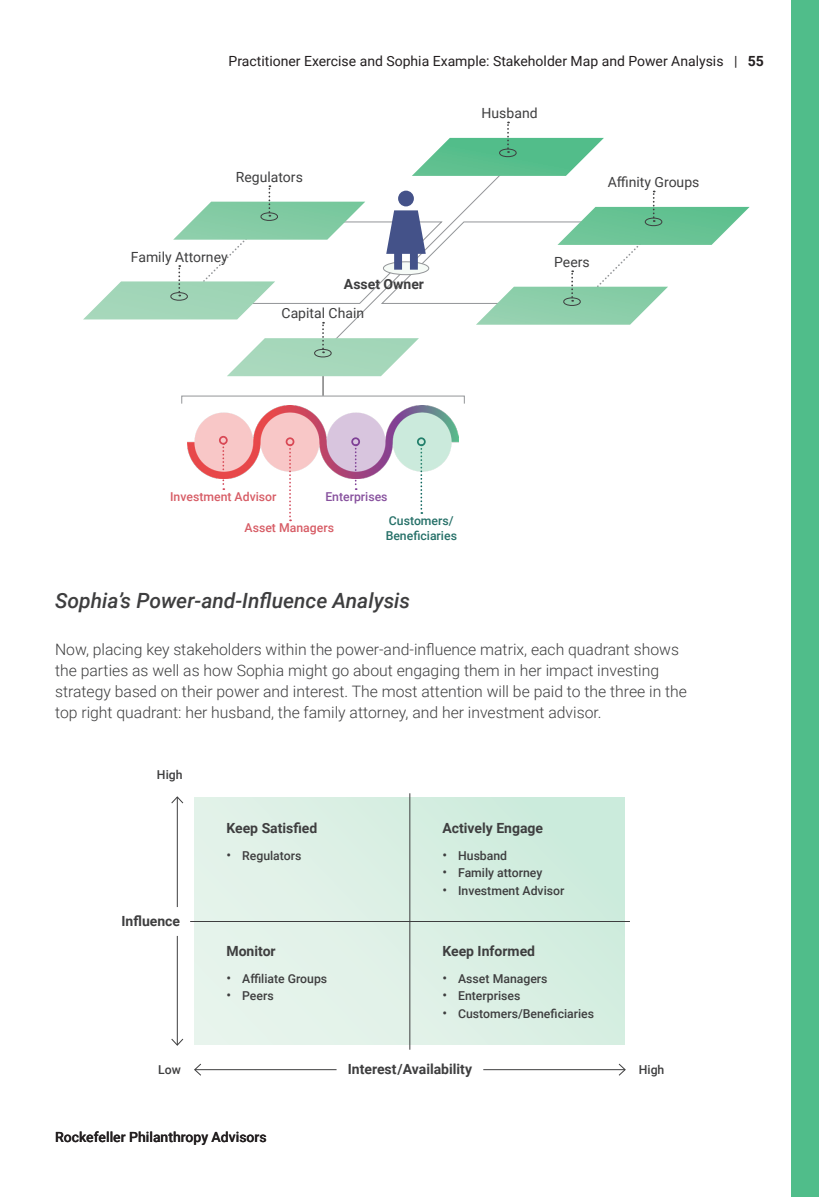
<style>
.page{position:relative;width:819px;height:1197px;background:#fff}
.page>*{position:absolute;margin:0;border:0;box-sizing:border-box;transform-origin:0 0}
.t1{font:italic 500 21px "Roboto";color:#3e3e3f}
.t2{font:300 15.75px/21px "Roboto";color:#3e3e3f}
.t3{font:700 14px "Roboto";color:#3e3e3f}
.t4{font:14px "Roboto";color:#231f20}
.t5{font:14px "Roboto";color:#3e3e3f}
.t6{font:500 14px "Roboto";color:#231f20}
.t7{font:500 12.25px "Roboto";color:#3e3e3f}
.t8{font:500 12.25px "Roboto";color:#d75d66}
.t9{font:500 12.25px/14.7px "Roboto";color:#267068}
.t10{font:500 12.25px "Roboto";color:#87519e}
.s1{font-weight:700}
.s2{font-weight:400;font-size:14px}
</style>
<div class="page">
<div style="left:791px;top:0;width:28px;height:1197px;background:#50bd8a"></div>
<div style="left:195px;top:797px;width:430px;height:248px;background:linear-gradient(to right,#e7f3eb,#ceebdd)"></div>
<hr style="left:323px;top:366px;width:1px;height:30px;background:#3e3e3f">
<hr style="left:410px;top:793px;width:1px;height:257px;background:#3e3e3f">
<hr style="left:177px;top:797px;width:1px;height:110px;background:#3e3e3f">
<svg style="left:171px;top:796px;width:13px;height:8px"></svg>
<hr style="left:177px;top:936px;width:1px;height:109px;background:#3e3e3f">
<svg style="left:171px;top:1038px;width:13px;height:8px"></svg>
<hr style="left:483px;top:1069px;width:142px;height:1px;background:#3e3e3f">
<svg style="left:618px;top:1063px;width:8px;height:13px"></svg>
<hr style="left:195px;top:1069px;width:142px;height:1px;background:#3e3e3f">
<svg style="left:194px;top:1063px;width:8px;height:13px"></svg>
<hr style="left:190px;top:921px;width:440px;height:1px;background:#3e3e3f">
<svg style="left:222px;top:479px;width:2px;height:11px"></svg>
<svg style="left:289px;top:479px;width:2px;height:42px"></svg>
<svg style="left:355px;top:479px;width:2px;height:11px"></svg>
<svg style="left:420px;top:479px;width:2px;height:35px"></svg>
<img style="left:187px;top:405px;width:271px;height:74px">
<svg style="left:83px;top:122px;width:667px;height:254px"></svg>
<div style="left:182px;top:396px;width:283px;height:8px;border:1px solid #939598"></div>
<p class="t4" style="left:229px;top:51px;width:537px">Practitioner Exercise and Sophia Example: Stakeholder Map and Power Analysis | <span class="s1">55</span></p>
<p class="t5" style="left:236px;top:167px;width:68px">Regulators</p>
<p class="t5" style="left:131px;top:247px;width:98px">Family Attorney</p>
<p class="t3" style="left:344px;top:274px;width:82px">Asset Owner</p>
<p class="t5" style="left:282px;top:304px;width:84px">Capital Chain</p>
<p class="t5" style="left:482px;top:103px;width:58px">Husband</p>
<p class="t5" style="left:608px;top:172px;width:93px">Affinity Groups</p>
<p class="t5" style="left:554px;top:252px;width:37px">Peers</p>
<p class="t8" style="left:170px;top:488px;width:108px">Investment Advisor</p>
<p class="t8" style="left:245px;top:519px;width:91px">Asset Managers</p>
<p class="t10" style="left:325px;top:488px;width:64px">Enterprises</p>
<p class="t9" style="left:386px;top:513px;width:73px">Customers/<br>Beneficiaries</p>
<p class="t1" style="left:55px;top:586px;width:357px">Sophia’s Power-and-Influence Analysis</p>
<p class="t2" style="left:55px;top:638px;width:633px">Now, placing key stakeholders within the power-and-influence matrix, each quadrant shows the parties as well as how Sophia might go about engaging them in her impact investing strategy based on their power and interest. The most attention will be paid to the three in the top right quadrant: her husband, the family attorney, and her investment advisor.</p>
<p class="t7" style="left:157px;top:766px;width:27px">High</p>
<p class="t3" style="left:122px;top:912px;width:60px">Influence</p>
<p class="t3" style="left:226px;top:818px;width:92px">Keep Satisfied</p>
<p class="t3" style="left:442px;top:818px;width:102px">Actively Engage</p>
<p class="t7" style="left:226px;top:847px;width:76px"><span class="s2">•</span> Regulators</p>
<p class="t7" style="left:442px;top:847px;width:66px"><span class="s2">•</span> Husband</p>
<p class="t7" style="left:442px;top:864px;width:101px"><span class="s2">•</span> Family attorney</p>
<p class="t7" style="left:442px;top:882px;width:124px"><span class="s2">•</span> Investment Advisor</p>
<p class="t3" style="left:226px;top:941px;width:51px">Monitor</p>
<p class="t7" style="left:226px;top:970px;width:102px"><span class="s2">•</span> Affiliate Groups</p>
<p class="t7" style="left:226px;top:987px;width:49px"><span class="s2">•</span> Peers</p>
<p class="t3" style="left:442px;top:941px;width:94px">Keep Informed</p>
<p class="t7" style="left:442px;top:970px;width:107px"><span class="s2">•</span> Asset Managers</p>
<p class="t7" style="left:442px;top:987px;width:80px"><span class="s2">•</span> Enterprises</p>
<p class="t7" style="left:442px;top:1005px;width:153px"><span class="s2">•</span> Customers/Beneficiaries</p>
<p class="t3" style="left:348px;top:1059px;width:126px">Interest/Availability</p>
<p class="t7" style="left:158px;top:1061px;width:24px">Low</p>
<p class="t7" style="left:639px;top:1061px;width:27px">High</p>
<p class="t6" style="left:55px;top:1127px;width:213px">Rockefeller Philanthropy Advisors</p>
</div>
